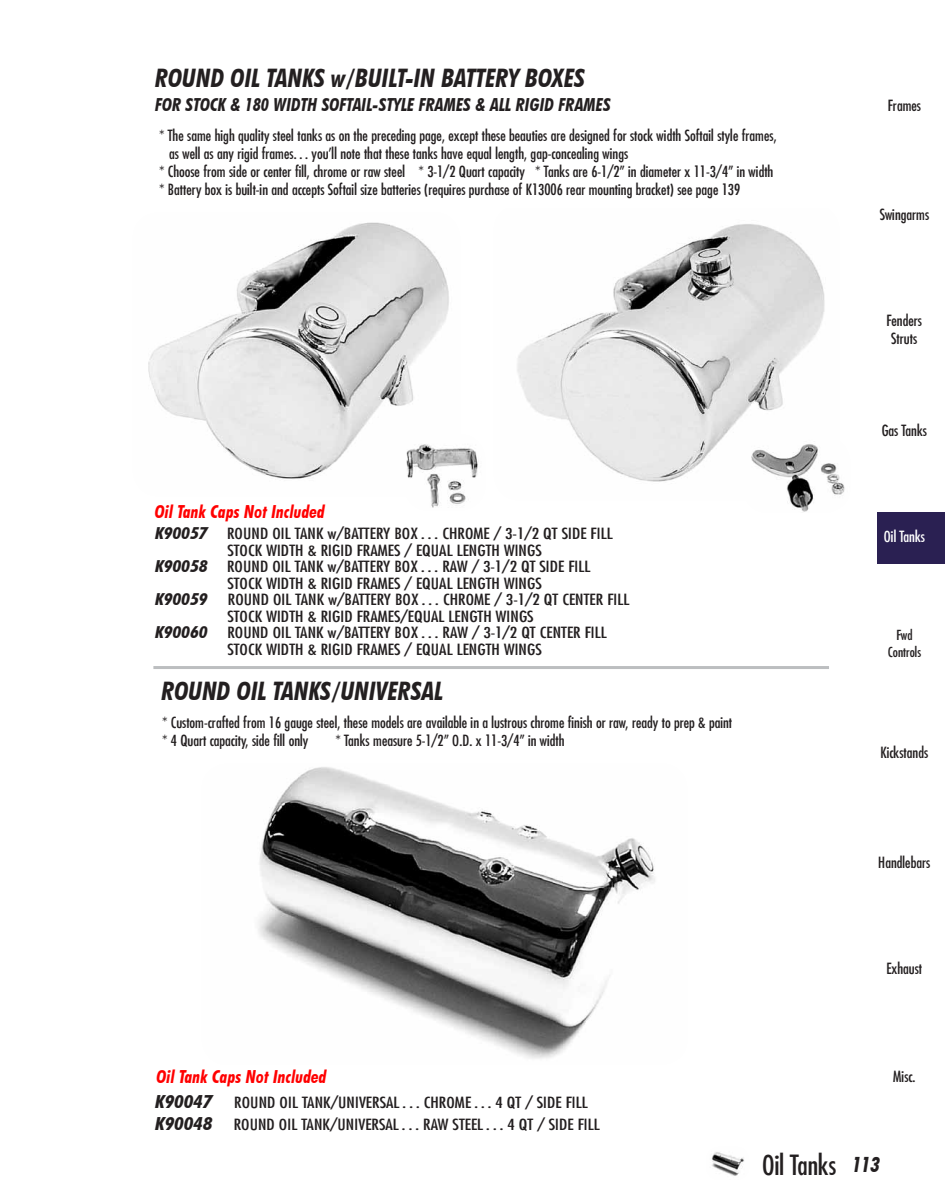
<style>
.page{position:relative;width:945px;height:1188px;background:#fff}
.page>*{position:absolute;margin:0;border:0;box-sizing:border-box;transform-origin:0 0}
.t1{font:condensed 27px "Futura";color:#231f20}
.t2{font:italic 700 condensed 25.5px "Futura BT";color:#231f20}
.t3{font:italic 700 condensed 21px "Futura BT";color:#231f20}
.t4{font:italic 700 condensed 18px "Futura BT";color:#231f20}
.t5{font:italic 700 condensed 18px "Futura BT";color:#f00}
.t6{font:italic 700 condensed 18px "Futura BT";color:#231f20;scale:1.2 1}
.t7{font:italic 700 condensed 16.5px "Futura BT";color:#231f20;scale:1.2 1}
.t8{font:condensed 15px/18px "Futura";color:#231f20}
.t9{font:condensed 15px/16.5px "Futura";color:#231f20;scale:1.2 1}
.t10{font:condensed 15px "Futura";color:#fff}
.t11{font:condensed 13.5px/16.2px "Futura";color:#231f20;text-align:center}
</style>
<div class="page">
<img style="left:711px;top:1152px;width:33px;height:24px">
<img style="left:148px;top:222px;width:301px;height:257px">
<hr style="left:153px;top:666px;width:676px;height:3px;background:#bcbec0">
<img style="left:517px;top:224px;width:308px;height:258px">
<img style="left:403px;top:434px;width:75px;height:74px">
<img style="left:258px;top:767px;width:397px;height:292px">
<div style="left:877px;top:512px;width:68px;height:52px;background:#2a2052"></div>
<img style="left:742px;top:436px;width:103px;height:76px">
<h2 class="t2" style="left:155px;top:62px;width:432px">ROUND OIL TANKS w/BUILT-IN BATTERY BOXES</h2>
<p class="t4" style="left:155px;top:94px;width:457px">FOR STOCK &amp; 180 WIDTH SOFTAIL-STYLE FRAMES &amp; ALL RIGID FRAMES</p>
<p class="t8" style="left:159px;top:127px;width:619px">* The same high quality steel tanks as on the preceding page, except these beauties are designed for stock width Softail style frames,</p>
<p class="t8" style="left:169px;top:145px;width:461px">as well as any rigid frames. . . you’ll note that these tanks have equal length, gap-concealing wings</p>
<p class="t8" style="left:159px;top:163px;width:616px">* Choose from side or center fill, chrome or raw steel * 3-1/2 Quart capacity * Tanks are 6-1/2” in diameter x 11-3/4” in width</p>
<p class="t8" style="left:159px;top:181px;width:583px">* Battery box is built-in and accepts Softail size batteries (requires purchase of K13006 rear mounting bracket) see page 139</p>
<p class="t5" style="left:155px;top:501px;width:171px">Oil Tank Caps Not Included</p>
<p class="t7" style="left:155px;top:524px;width:45px">K90057</p>
<p class="t9" style="left:227px;top:525px;width:323px">ROUND OIL TANK w/BATTERY BOX . . . CHROME / 3-1/2 QT SIDE FILL<br>STOCK WIDTH &amp; RIGID FRAMES / EQUAL LENGTH WINGS</p>
<p class="t7" style="left:155px;top:557px;width:45px">K90058</p>
<p class="t9" style="left:227px;top:558px;width:304px">ROUND OIL TANK w/BATTERY BOX . . . RAW / 3-1/2 QT SIDE FILL<br>STOCK WIDTH &amp; RIGID FRAMES / EQUAL LENGTH WINGS</p>
<p class="t7" style="left:155px;top:590px;width:45px">K90059</p>
<p class="t9" style="left:227px;top:591px;width:336px">ROUND OIL TANK w/BATTERY BOX . . . CHROME / 3-1/2 QT CENTER FILL<br>STOCK WIDTH &amp; RIGID FRAMES/EQUAL LENGTH WINGS</p>
<p class="t7" style="left:155px;top:623px;width:45px">K90060</p>
<p class="t9" style="left:227px;top:624px;width:318px">ROUND OIL TANK w/BATTERY BOX . . . RAW / 3-1/2 QT CENTER FILL<br>STOCK WIDTH &amp; RIGID FRAMES / EQUAL LENGTH WINGS</p>
<h2 class="t2" style="left:161px;top:676px;width:283px">ROUND OIL TANKS/UNIVERSAL</h2>
<p class="t8" style="left:162px;top:713px;width:572px">* Custom-crafted from 16 gauge steel, these models are available in a lustrous chrome finish or raw, ready to prep &amp; paint * 4 Quart capacity, side fill only</p>
<p class="t8" style="left:335px;top:731px;width:231px">* Tanks measure 5-1/2” O.D. x 11-3/4” in width</p>
<p class="t8" style="left:888px;top:96px;width:35px">Frames</p>
<p class="t8" style="left:880px;top:205px;width:51px">Swingarms</p>
<p class="t8" style="left:886px;top:311px;width:37px;text-align:center">Fenders<br>Struts</p>
<p class="t8" style="left:882px;top:421px;width:47px">Gas Tanks</p>
<p class="t10" style="left:884px;top:527px;width:43px">Oil Tanks</p>
<p class="t11" style="left:888px;top:627px;width:35px">Fwd<br>Controls</p>
<p class="t8" style="left:880px;top:743px;width:49px">Kickstands</p>
<p class="t5" style="left:157px;top:1066px;width:171px">Oil Tank Caps Not Included</p>
<p class="t6" style="left:155px;top:1091px;width:49px">K90047</p>
<p class="t9" style="left:234px;top:1094px;width:296px">ROUND OIL TANK/UNIVERSAL . . . CHROME . . . 4 QT / SIDE FILL</p>
<p class="t6" style="left:155px;top:1113px;width:49px">K90048</p>
<p class="t9" style="left:234px;top:1116px;width:307px">ROUND OIL TANK/UNIVERSAL . . . RAW STEEL . . . 4 QT / SIDE FILL</p>
<p class="t8" style="left:878px;top:853px;width:53px">Handlebars</p>
<p class="t8" style="left:886px;top:959px;width:37px">Exhaust</p>
<p class="t8" style="left:893px;top:1067px;width:24px">Misc.</p>
<h1 class="t1" style="left:762px;top:1148px;width:76px">Oil Tanks</h1>
<h3 class="t3" style="left:852px;top:1152px;width:29px">113</h3>
</div>
